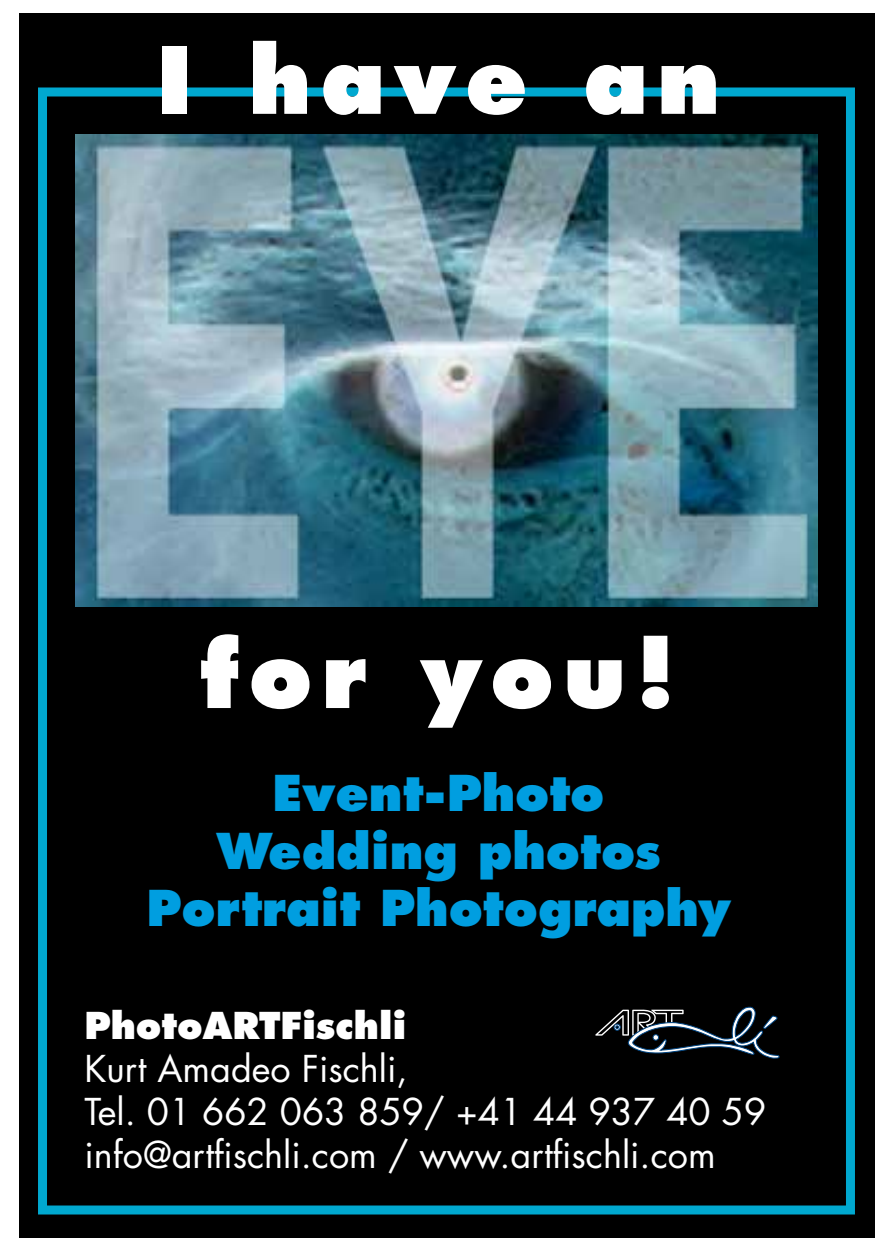
<style>
.page{position:relative;width:893px;height:1259px;background:#fff}
.page>*{position:absolute;margin:0;border:0;box-sizing:border-box;transform-origin:0 0}
.t1{font:800 90px "Futura";letter-spacing:.1em;color:#fff}
.t2{font:800 48px/57.6px "Futura";color:#009ee0;text-align:center}
.t3{font:36px/43.2px "Futura";color:#fff}
.t4{font:800 36px "Futura";color:#fff}
</style>
<div class="page">
<div style="left:19px;top:13px;width:856px;height:1224px;background:#000"></div>
<img style="left:75px;top:134px;width:742px;height:472px">
<div style="left:38px;top:87px;width:817px;height:1127px;border:9px solid #00a8d0"></div>
<svg style="left:595px;top:1006px;width:184px;height:52px"></svg>
<h1 class="t1" style="left:157px;top:25px;width:565px">I have an</h1>
<h1 class="t1" style="left:201px;top:619px;width:477px">for you!</h1>
<h2 class="t2" style="left:147px;top:765px;width:585px">Event-Photo<br>Wedding photos<br>Portrait Photography</h2>
<p class="t4" style="left:84px;top:1003px;width:324px">PhotoARTFischli</p>
<p class="t3" style="left:84px;top:1046px;width:683px">Kurt Amadeo Fischli,<br>Tel. 01 662 063 859/ +41 44 937 40 59 info@artfischli.com / www.artfischli.com</p>
</div>
